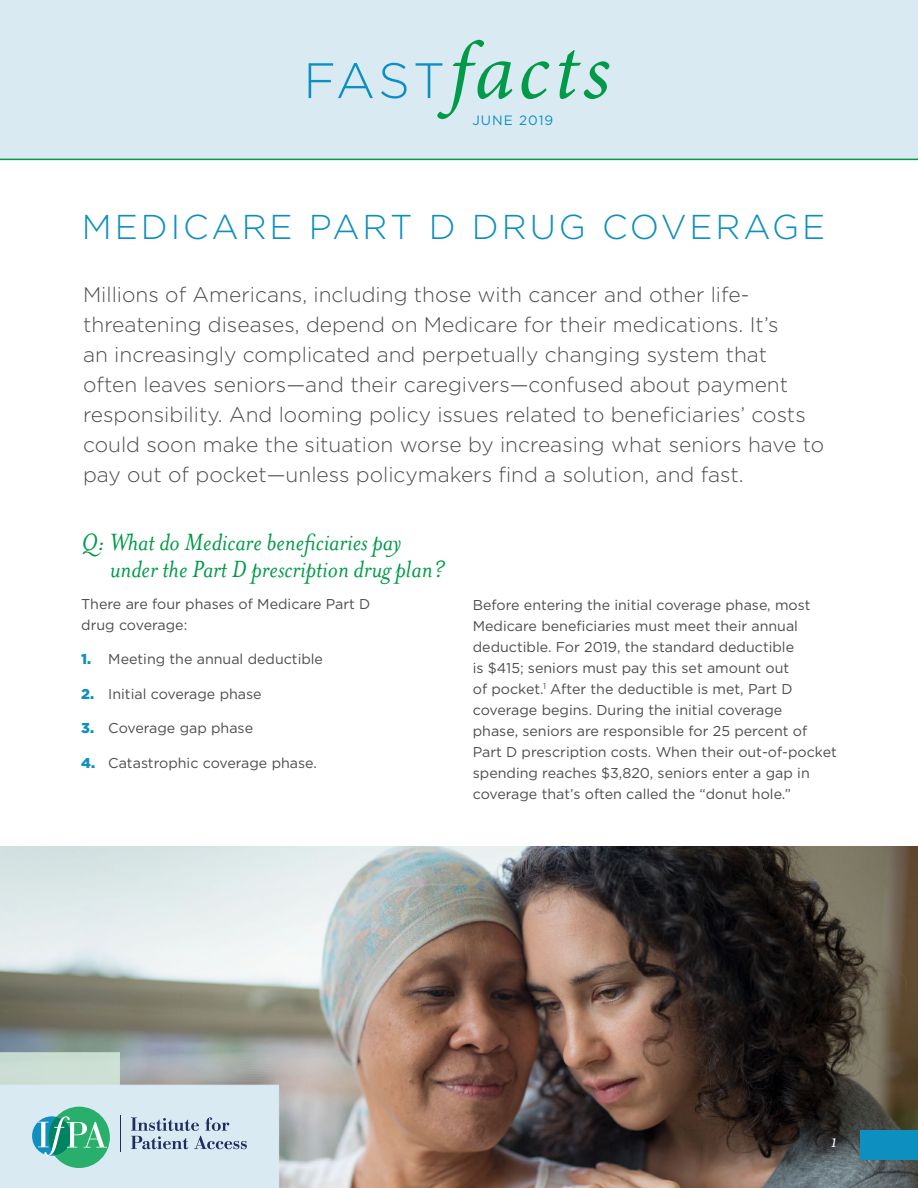
<style>
.page{position:relative;width:918px;height:1188px;background:#fff}
.page>*{position:absolute;margin:0;border:0;box-sizing:border-box;transform-origin:0 0}
.t1{font:300 34.5px "Gotham";letter-spacing:.085em;color:#0d8fbf}
.t2{font:italic 27px/27px "Mrs Eaves";color:#019a49}
.t3{font:300 21px/30px "Gotham";color:#4d4d4f}
.t4{font:italic 19.5px "Mrs Eaves";color:#fff}
.t5{font:14.25px/21px "Gotham";color:#4d4d4f}
.t6{font:13.5px "Gotham";letter-spacing:.075em;color:#0d8fbf}
.s1{font-weight:900;color:#0d8fbf}
</style>
<div class="page">
<img style="left:0;top:847px;width:918px;height:341px">
<div style="left:0;top:0;width:918px;height:159px;background:#d9eaf3"></div>
<hr style="left:0;top:159px;width:918px;height:1px;background:#019a49">
<svg style="left:309px;top:40px;width:300px;height:79px"></svg>
<div style="left:860px;top:1131px;width:58px;height:29px;background:#0d8fbf"></div>
<div style="left:0;top:1053px;width:120px;height:135px;background:#cdded3"></div>
<div style="left:0;top:1085px;width:279px;height:103px;background:#d9eaf3"></div>
<div style="left:32px;top:1116px;width:39px;height:40px;background:#0f90c1;border-radius:50%"></div>
<svg style="left:38px;top:1107px;width:72px;height:61px"></svg>
<svg style="left:131px;top:1117px;width:116px;height:32px"></svg>
<hr style="left:120px;top:1116px;width:1px;height:36px;background:#202b5e">
<p class="t6" style="left:472px;top:112px;width:82px">JUNE 2019</p>
<h1 class="t1" style="left:82px;top:205px;width:745px">MEDICARE PART D DRUG COVERAGE</h1>
<p class="t3" style="left:83px;top:279px;width:743px">Millions of Americans, including those with cancer and other life&shy;threatening diseases, depend on Medicare for their medications. It’s<br>an increasingly complicated and perpetually changing system that often leaves seniors—and their caregivers—confused about payment responsibility. And looming policy issues related to beneficiaries’ costs could soon make the situation worse by increasing what seniors have to pay out of pocket—unless policymakers find a solution, and fast.</p>
<h2 class="t2" style="left:110px;top:529px;width:338px;text-indent:-28px">Q: What do Medicare beneficiaries pay under the Part D prescription drug plan?</h2>
<p class="t5" style="left:81px;top:593px;width:291px">There are four phases of Medicare Part D drug coverage:</p>
<p class="t5" style="left:81px;top:649px;width:243px"><span class="s1">1.</span> Meeting the annual deductible</p>
<p class="t5" style="left:81px;top:683px;width:182px"><span class="s1">2.</span> Initial coverage phase</p>
<p class="t5" style="left:81px;top:718px;width:173px"><span class="s1">3.</span> Coverage gap phase</p>
<p class="t5" style="left:81px;top:752px;width:237px"><span class="s1">4.</span> Catastrophic coverage phase.</p>
<p class="t5" style="left:473px;top:594px;width:366px">Before entering the initial coverage phase, most Medicare beneficiaries must meet their annual deductible. For 2019, the standard deductible<br>is $415; seniors must pay this set amount out<br>of pocket.<sup>1</sup> After the deductible is met, Part D coverage begins. During the initial coverage<br>phase, seniors are responsible for 25 percent of Part D prescription costs. When their out-of-pocket spending reaches $3,820, seniors enter a gap in coverage that’s often called the “donut hole.”</p>
<h3 class="t4" style="left:830px;top:1131px;width:8px">1</h3>
</div>
